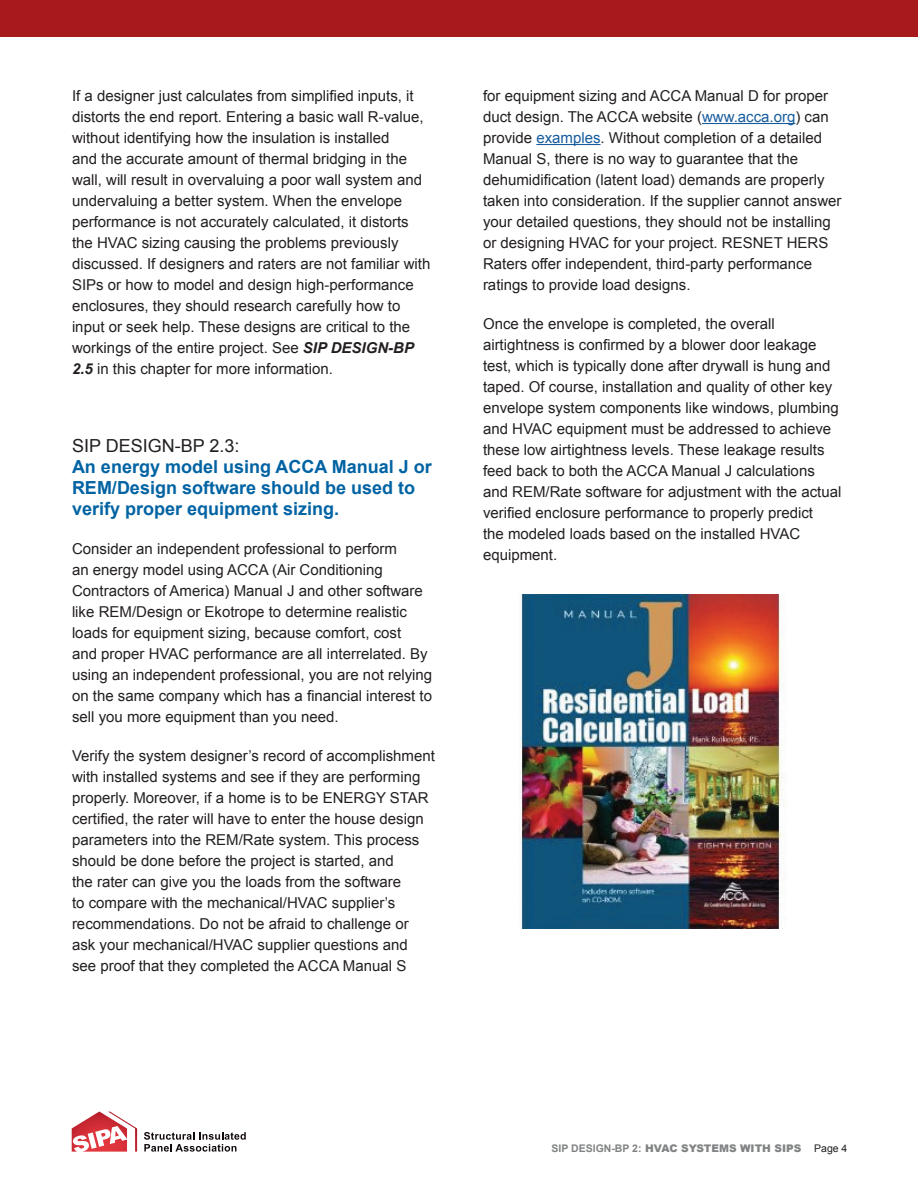
<style>
.page{position:relative;width:918px;height:1188px;background:#fff}
.page>*{position:absolute;margin:0;border:0;box-sizing:border-box;transform-origin:0 0}
.Text{font:700 18px/21px "Arial";color:#0163a3}
.Text-2{font:15px/21px "Arial";color:#231f20}
.t1{font:900 10.5px "Arial";color:#808283}
.s1{font-weight:700;font-style:italic}
.s2{font-weight:400;color:#231f20}
.s3{color:#175d9e}
.s4{font-weight:700}
</style>
<div class="page">
<div style="left:0;top:0;width:918px;height:37px;background:#a8191c"></div>
<svg style="left:72px;top:1112px;width:65px;height:40px"></svg>
<svg style="left:144px;top:1132px;width:102px;height:20px"></svg>
<hr style="left:702px;top:123px;width:93px;height:1px;background:#175d9e">
<hr style="left:536px;top:144px;width:65px;height:1px;background:#175d9e">
<img style="left:519px;top:594px;width:267px;height:334px">
<p class="Text-2" style="left:72px;top:85px;width:360px">If a designer just calculates from simplified inputs, it distorts the end report. Entering a basic wall R-value, without identifying how the insulation is installed<br>and the accurate amount of thermal bridging in the wall, will result in overvaluing a poor wall system and undervaluing a better system. When the envelope performance is not accurately calculated, it distorts the HVAC sizing causing the problems previously discussed. If designers and raters are not familiar with SIPs or how to model and design high-performance enclosures, they should research carefully how to input or seek help. These designs are critical to the workings of the entire project. See <span class="s1">SIP DESIGN-BP 2.5</span> in this chapter for more information.</p>
<p class="Text" style="left:72px;top:436px;width:361px"><span class="s2">SIP DESIGN-BP 2.3:<br></span>An energy model using ACCA Manual J or<br>REM/Design software should be used to verify proper equipment sizing.</p>
<p class="Text-2" style="left:72px;top:538px;width:362px">Consider an independent professional to perform<br>an energy model using ACCA (Air Conditioning Contractors of America) Manual J and other software like REM/Design or Ekotrope to determine realistic loads for equipment sizing, because comfort, cost<br>and proper HVAC performance are all interrelated. By using an independent professional, you are not relying on the same company which has a financial interest to sell you more equipment than you need.</p>
<p class="Text-2" style="left:72px;top:745px;width:364px">Verify the system designer’s record of accomplishment with installed systems and see if they are performing properly. Moreover, if a home is to be ENERGY STAR certified, the rater will have to enter the house design parameters into the REM/Rate system. This process should be done before the project is started, and<br>the rater can give you the loads from the software<br>to compare with the mechanical/HVAC supplier’s recommendations. Do not be afraid to challenge or ask your mechanical/HVAC supplier questions and see proof that they completed the ACCA Manual S</p>
<p class="Text-2" style="left:483px;top:85px;width:360px">for equipment sizing and ACCA Manual D for proper duct design. The ACCA website (<span class="s3">www.acca.org</span>) can provide <span class="s3">examples</span>. Without completion of a detailed Manual S, there is no way to guarantee that the dehumidification (latent load) demands are properly taken into consideration. If the supplier cannot answer your detailed questions, they should not be installing or designing HVAC for your project. RESNET HERS Raters offer independent, third-party performance ratings to provide load designs.</p>
<p class="Text-2" style="left:483px;top:313px;width:360px">Once the envelope is completed, the overall airtightness is confirmed by a blower door leakage test, which is typically done after drywall is hung and taped. Of course, installation and quality of other key envelope system components like windows, plumbing and HVAC equipment must be addressed to achieve these low airtightness levels. These leakage results feed back to both the ACCA Manual J calculations and REM/Rate software for adjustment with the actual verified enclosure performance to properly predict<br>the modeled loads based on the installed HVAC equipment.</p>
<p class="t1" style="left:552px;top:1141px;width:297px"><span class="s4">SIP DESIGN-BP 2:</span> HVAC SYSTEMS WITH SIPS <span class="s2">Page 4</span></p>
</div>
